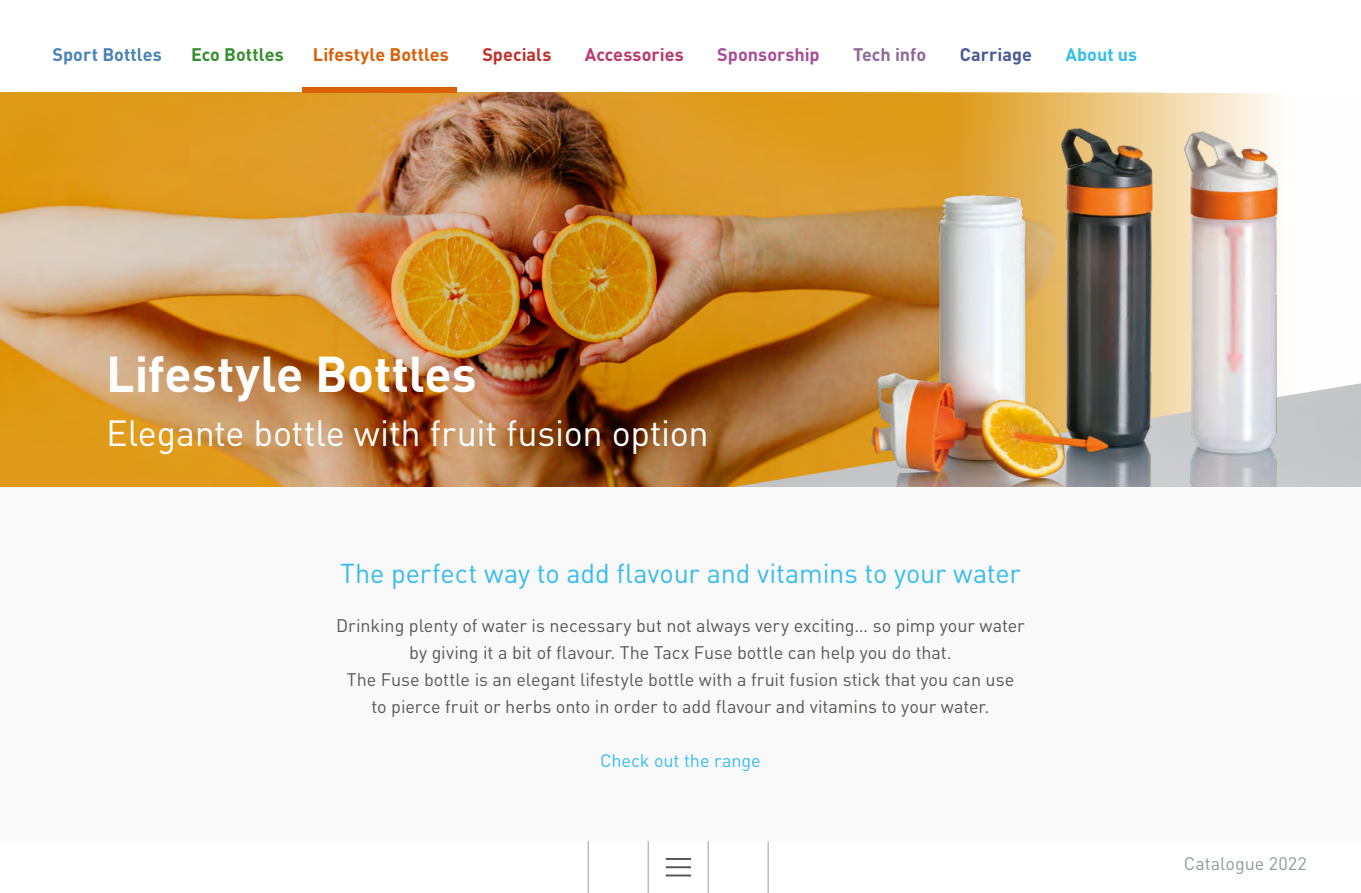
<style>
.page{position:relative;width:1361px;height:893px;background:#fff}
.page>*{position:absolute;margin:0;border:0;box-sizing:border-box;transform-origin:0 0}
.t1{font:700 49.65px "DIN Pro";letter-spacing:-.005em;color:#fff}
.t2{font:36px "DIN Pro";letter-spacing:-.01em;color:#fff}
.t3{font:27px "DIN Pro";letter-spacing:-.005em;color:#36bcee}
.t4{font:18px/27px "DIN Pro";letter-spacing:-.005em;color:#575756;text-align:center}
.t5{font:700 18px "DIN Pro";letter-spacing:.005em;color:#da5f06}
.t6{font:18px "DIN Pro";letter-spacing:-.005em;color:#36bcee}
.t7{font:18px "DIN Pro";color:#91999e}
.t8{font:700 18px "DIN Pro";color:#4b83b4}
.t9{font:700 18px "DIN Pro";color:#b9376f}
.t10{font:700 18px "DIN Pro";color:#a84d97}
.t11{font:700 18px "DIN Pro";color:#378e2e}
.t12{font:700 18px "DIN Pro";color:#c32e29}
.t13{font:700 18px "DIN Pro";color:#906899}
.t14{font:700 18px "DIN Pro";color:#4a5995}
.t15{font:700 18px "DIN Pro";letter-spacing:.005em;color:#36bcee}
</style>
<div class="page">
<hr style="left:708px;top:841px;width:1px;height:52px;background:#9d9d9c">
<hr style="left:648px;top:841px;width:1px;height:52px;background:#9d9d9c">
<hr style="left:588px;top:841px;width:1px;height:52px;background:#9d9d9c">
<hr style="left:768px;top:841px;width:1px;height:52px;background:#9d9d9c">
<hr style="left:666px;top:858px;width:25px;height:2px;background:#575756">
<hr style="left:666px;top:866px;width:25px;height:2px;background:#575756">
<hr style="left:666px;top:874px;width:25px;height:2px;background:#575756">
<img style="left:0;top:93px;width:1161px;height:394px">
<img style="left:695px;top:114px;width:666px;height:373px">
<div style="left:0;top:487px;width:1361px;height:354px;background:#faf9f9"></div>
<div style="left:302px;top:87px;width:154px;height:6px;background:#da5f06"></div>
<p class="t8" style="left:53px;top:40px;width:111px">Sport Bottles</p>
<p class="t11" style="left:191px;top:40px;width:94px">Eco Bottles</p>
<p class="t5" style="left:313px;top:40px;width:138px">Lifestyle Bottles</p>
<p class="t12" style="left:482px;top:40px;width:71px">Specials</p>
<p class="t9" style="left:585px;top:40px;width:100px">Accessories</p>
<p class="t10" style="left:717px;top:40px;width:104px">Sponsorship</p>
<p class="t13" style="left:853px;top:40px;width:75px">Tech info</p>
<p class="t14" style="left:959px;top:40px;width:74px">Carriage</p>
<p class="t15" style="left:1065px;top:40px;width:73px">About us</p>
<h1 class="t1" style="left:106px;top:333px;width:372px">Lifestyle Bottles</h1>
<h2 class="t2" style="left:106px;top:405px;width:604px">Elegante bottle with fruit fusion option</h2>
<h3 class="t3" style="left:340px;top:552px;width:682px">The perfect way to add flavour and vitamins to your water</h3>
<p class="t4" style="left:336px;top:610px;width:690px">Drinking plenty of water is necessary but not always very exciting… so pimp your water by giving it a bit of flavour. The Tacx Fuse bottle can help you do that.<br>The Fuse bottle is an elegant lifestyle bottle with a fruit fusion stick that you can use<br>to pierce fruit or herbs onto in order to add flavour and vitamins to your water.</p>
<p class="t6" style="left:600px;top:746px;width:162px">Check out the range</p>
<p class="t7" style="left:1184px;top:850px;width:125px">Catalogue 2022</p>
</div>
